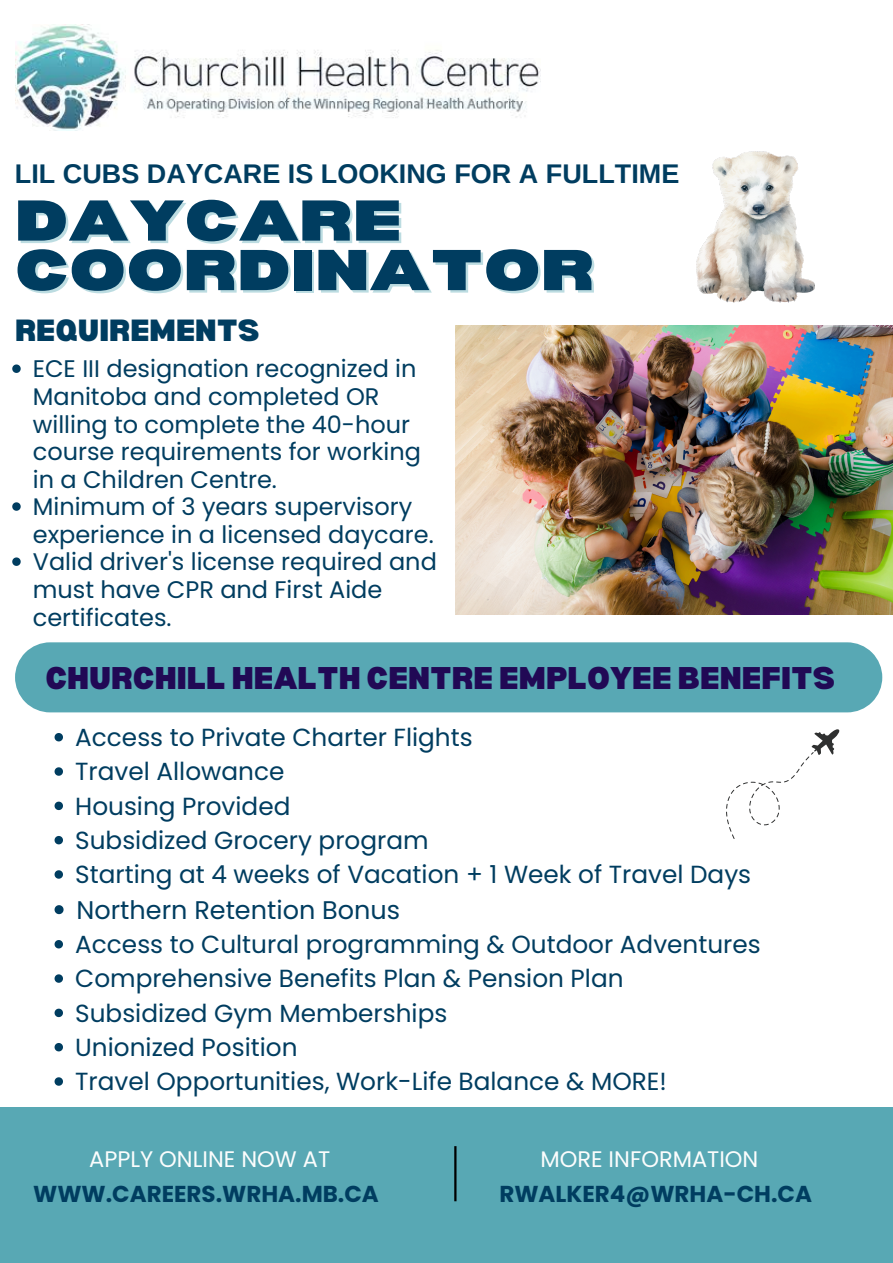
<style>
.page{position:relative;width:893px;height:1263px;background:#fff}
.page>*{position:absolute;margin:0;border:0;box-sizing:border-box;transform-origin:0 0}
.t1{font:900 expanded 56.25px "Bernoru";color:#003d60}
.t2{font:900 30.75px "Bernoru";color:#210955}
.t3{font:900 30px "Bernoru";color:#003d60}
.t4{font:700 27px "Arimo";color:#003d60}
.t5{font:25.5px "Poppins";color:#003d60}
.t6{font:24.75px "Poppins";color:#003d60}
.t7{font:24px/27.6px "Poppins";color:#003d60}
.t8{font:700 23.02px "Poppins";color:#003d60}
.t9{font:22.5px "Poppins";color:#fcfdfd}
</style>
<div class="page">
<div style="left:0;top:1107px;width:893px;height:156px;background:#58a8b4"></div>
<hr style="left:454px;top:1146px;width:2px;height:55px;background:#000">
<img style="left:15px;top:24px;width:525px;height:106px">
<img style="left:455px;top:326px;width:438px;height:289px">
<div style="left:15px;top:642px;width:867px;height:70px;background:#58a8b4"></div>
<img style="left:696px;top:151px;width:118px;height:151px">
<svg style="left:726px;top:729px;width:114px;height:110px"></svg>
<svg style="left:12px;top:364px;width:9px;height:9px"></svg>
<svg style="left:12px;top:502px;width:9px;height:9px"></svg>
<svg style="left:12px;top:557px;width:9px;height:9px"></svg>
<svg style="left:55px;top:733px;width:8px;height:8px"></svg>
<svg style="left:55px;top:767px;width:8px;height:9px"></svg>
<svg style="left:55px;top:802px;width:8px;height:8px"></svg>
<svg style="left:55px;top:836px;width:8px;height:8px"></svg>
<svg style="left:55px;top:870px;width:8px;height:9px"></svg>
<svg style="left:55px;top:905px;width:9px;height:9px"></svg>
<svg style="left:55px;top:940px;width:8px;height:8px"></svg>
<svg style="left:55px;top:974px;width:8px;height:9px"></svg>
<svg style="left:55px;top:1009px;width:8px;height:8px"></svg>
<svg style="left:55px;top:1043px;width:8px;height:8px"></svg>
<svg style="left:55px;top:1077px;width:8px;height:9px"></svg>
<p class="t4" style="left:15px;top:158px;width:666px">LIL CUBS DAYCARE IS LOOKING FOR A FULLTIME</p>
<p class="t1" style="left:15px;top:188px;width:389px">DAYCARE</p>
<h2 class="t1" style="left:15px;top:238px;width:581px">COORDINATOR</h2>
<p class="t3" style="left:15px;top:313px;width:246px">REQUIREMENTS</p>
<p class="t7" style="left:33px;top:355px;width:390px">ECE III designation recognized in<br>Manitoba and completed OR willing to complete the 40-hour course requirements for working in a Children Centre.</p>
<p class="t7" style="left:33px;top:493px;width:402px">Minimum of 3 years supervisory experience in a licensed daycare.</p>
<h2 class="t7" style="left:33px;top:548px;width:405px">Valid driver's license required and must have CPR and First Aide certificates.</h2>
<p class="t2" style="left:45px;top:661px;width:791px">CHURCHILL HEALTH CENTRE EMPLOYEE BENEFITS</p>
<p class="t6" style="left:75px;top:720px;width:399px">Access to Private Charter Flights</p>
<p class="t6" style="left:75px;top:754px;width:211px">Travel Allowance</p>
<p class="t6" style="left:75px;top:788px;width:217px">Housing Provided</p>
<p class="t6" style="left:75px;top:823px;width:355px">Subsidized Grocery program</p>
<p class="t6" style="left:75px;top:857px;width:677px">Starting at 4 weeks of Vacation + 1 Week of Travel Days</p>
<p class="t5" style="left:77px;top:892px;width:325px">Northern Retention Bonus</p>
<p class="t6" style="left:75px;top:927px;width:687px">Access to Cultural programming &amp; Outdoor Adventures</p>
<h6 class="t6" style="left:75px;top:961px;width:550px">Comprehensive Benefits Plan &amp; Pension Plan</h6>
<h5 class="t6" style="left:75px;top:995px;width:373px">Subsidized Gym Memberships</h5>
<h6 class="t6" style="left:75px;top:1030px;width:224px">Unionized Position</h6>
<h5 class="t6" style="left:75px;top:1064px;width:593px">Travel Opportunities, Work-Life Balance &amp; MORE!</h5>
<p class="t9" style="left:89px;top:1143px;width:242px">APPLY ONLINE NOW AT</p>
<p class="t9" style="left:540px;top:1143px;width:220px">MORE INFORMATION</p>
<p class="t8" style="left:33px;top:1178px;width:347px">WWW.CAREERS.WRHA.MB.CA</p>
<p class="t8" style="left:499px;top:1178px;width:314px">RWALKER4@WRHA-CH.CA</p>
</div>
